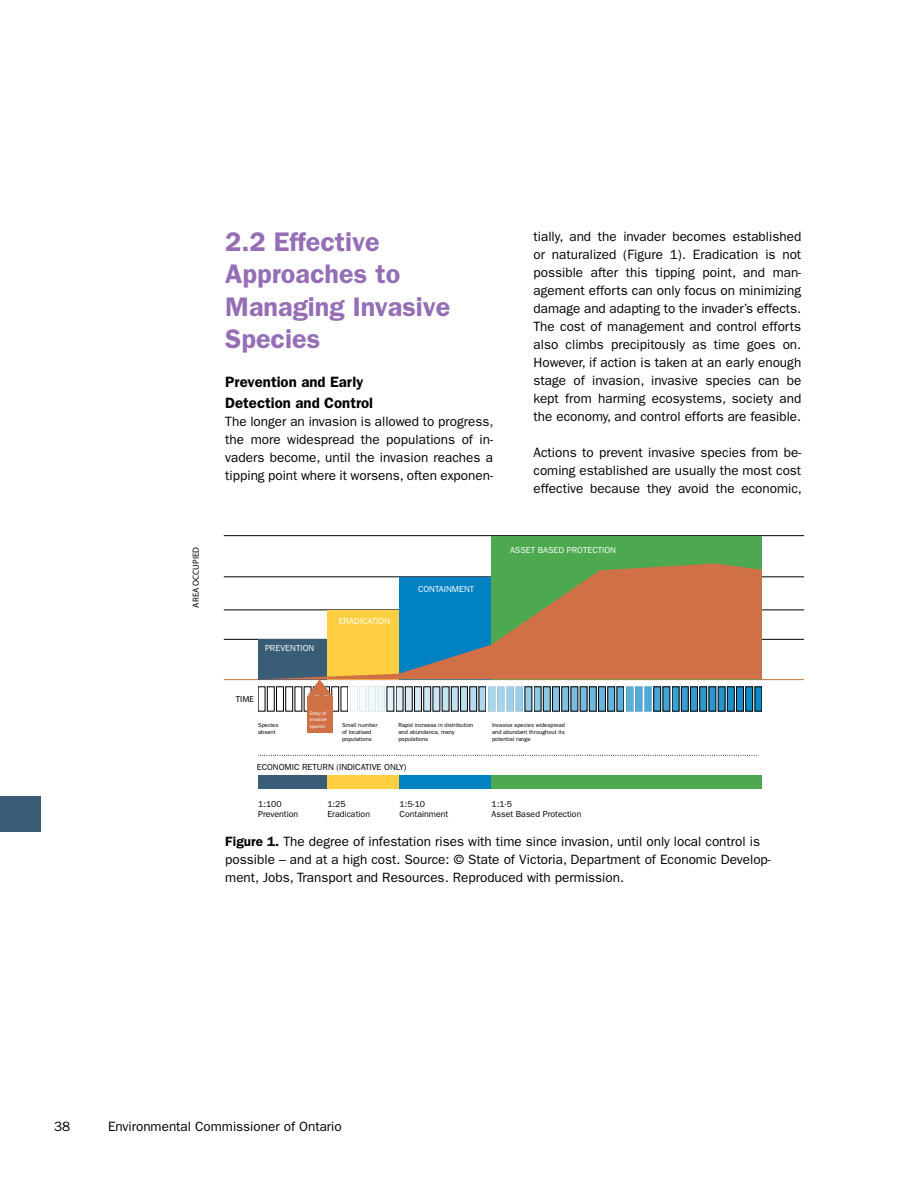
<style>
.page{position:relative;width:918px;height:1188px;background:#fff}
.page>*{position:absolute;margin:0;border:0;box-sizing:border-box;transform-origin:0 0}
.t1{font:600 27px/32.4px "ITC Franklin Gothic Std";color:#956eb6}
.t2{font:600 15px/21px "ITC Franklin Gothic Std";color:#000}
.t3{font:13.5px/18px "ITC Franklin Gothic Std";color:#000;text-align:justify}
.t4{font:8.85px/10.5px "ITC Franklin Gothic Std";color:#000}
.t5{font:8.85px "ITC Franklin Gothic Std";color:#fff}
.t6{font:8.85px "ITC Franklin Gothic Std Dm Cd";color:#000}
.t7{font:5.85px/7.1px "ITC Franklin Gothic Std";color:#000}
.t8{font:5.1px/6.1px "ITC Franklin Gothic Std Hvy";color:#fff;text-align:justify}
.s1{font-weight:600}
</style>
<div class="page">
<div style="left:0;top:796px;width:40px;height:36px;background:#395d76"></div>
<hr style="left:224px;top:535px;width:580px;height:1px;background:#000">
<hr style="left:224px;top:577px;width:580px;height:1px;background:#000">
<hr style="left:224px;top:610px;width:580px;height:1px;background:#000">
<hr style="left:224px;top:639px;width:580px;height:1px;background:#000">
<hr style="left:224px;top:679px;width:580px;height:1px;background:#cf7046">
<div style="left:267px;top:687px;width:7px;height:24px;border:1px solid #000"></div>
<div style="left:276px;top:687px;width:8px;height:24px;border:1px solid #000"></div>
<div style="left:332px;top:687px;width:7px;height:24px;border:1px solid #000"></div>
<svg style="left:341px;top:687px;width:44px;height:24px"></svg>
<div style="left:405px;top:687px;width:7px;height:24px;border:1px solid #000"></div>
<div style="left:414px;top:687px;width:8px;height:24px;border:1px solid #000"></div>
<div style="left:424px;top:687px;width:7px;height:24px;border:1px solid #000"></div>
<div style="left:451px;top:687px;width:7px;height:24px;border:1px solid #000"></div>
<div style="left:460px;top:687px;width:8px;height:24px;border:1px solid #000"></div>
<div style="left:470px;top:687px;width:7px;height:24px;border:1px solid #000"></div>
<svg style="left:488px;top:687px;width:35px;height:24px"></svg>
<div style="left:543px;top:687px;width:7px;height:24px;border:1px solid #000"></div>
<div style="left:552px;top:687px;width:8px;height:24px;border:1px solid #000"></div>
<div style="left:562px;top:687px;width:7px;height:24px;border:1px solid #000"></div>
<svg style="left:580px;top:687px;width:28px;height:24px"></svg>
<img style="left:610px;top:689px;width:3px;height:20px">
<div style="left:608px;top:687px;width:7px;height:24px;border:1px solid #000"></div>
<img style="left:619px;top:689px;width:3px;height:20px">
<svg style="left:626px;top:687px;width:28px;height:24px"></svg>
<img style="left:656px;top:689px;width:3px;height:20px">
<div style="left:654px;top:687px;width:7px;height:24px;border:1px solid #000"></div>
<img style="left:665px;top:689px;width:3px;height:20px">
<img style="left:674px;top:689px;width:3px;height:20px">
<img style="left:683px;top:689px;width:3px;height:20px">
<div style="left:681px;top:687px;width:7px;height:24px;border:1px solid #000"></div>
<img style="left:692px;top:689px;width:4px;height:20px">
<div style="left:690px;top:687px;width:8px;height:24px;border:1px solid #000"></div>
<img style="left:702px;top:689px;width:3px;height:20px">
<div style="left:700px;top:687px;width:7px;height:24px;border:1px solid #000"></div>
<img style="left:711px;top:689px;width:3px;height:20px">
<img style="left:720px;top:689px;width:3px;height:20px">
<img style="left:729px;top:689px;width:3px;height:20px">
<div style="left:727px;top:687px;width:7px;height:24px;border:1px solid #000"></div>
<img style="left:738px;top:689px;width:4px;height:20px">
<div style="left:736px;top:687px;width:8px;height:24px;border:1px solid #000"></div>
<svg style="left:746px;top:687px;width:9px;height:24px"></svg>
<img style="left:757px;top:689px;width:3px;height:20px">
<div style="left:258px;top:775px;width:69px;height:14px;background:#395d76"></div>
<div style="left:327px;top:775px;width:72px;height:14px;background:#ffcf41"></div>
<div style="left:399px;top:775px;width:92px;height:14px;background:#0081c3"></div>
<div style="left:491px;top:775px;width:271px;height:14px;background:#4ca950"></div>
<div style="left:491px;top:536px;width:271px;height:143px;background:#4ca950"></div>
<svg style="left:258px;top:563px;width:504px;height:116px;fill:#cf7046"></svg>
<svg style="left:258px;top:755px;width:501px;height:1px"></svg>
<svg style="left:277px;top:679px;width:55px;height:32px"></svg>
<div style="left:307px;top:696px;width:25px;height:36px;background:#cf7046"></div>
<p class="t6" style="left:191px;top:608px;width:62px;rotate:-90deg">AREA OCCUPIED</p>
<h1 class="t1" style="left:225px;top:225px;width:227px">2.2 Effective<br>Approaches to<br>Managing Invasive<br>Species</h1>
<p class="t2" style="left:225px;top:371px;width:149px">Prevention and Early<br>Detection and Control</p>
<p class="t3" style="left:225px;top:412px;width:270px">The longer an invasion is allowed to progress, the more widespread the populations of in&shy;vaders become, until the invasion reaches a tipping point where it worsens, often exponen-</p>
<p class="t3" style="left:534px;top:228px;width:269px">tially, and the invader becomes established or naturalized (Figure 1). Eradication is not possible after this tipping point, and man&shy;agement efforts can only focus on minimizing damage and adapting to the invader’s effects.<br>The cost of management and control efforts also climbs precipitously as time goes on.<br>However, if action is taken at an early enough stage of invasion, invasive species can be kept from harming ecosystems, society and the economy, and control efforts are feasible.</p>
<p class="t3" style="left:534px;top:444px;width:270px">Actions to prevent invasive species from be&shy;coming established are usually the most cost effective because they avoid the economic,</p>
<p class="t5" style="left:265px;top:643px;width:51px">PREVENTION</p>
<p class="t6" style="left:236px;top:694px;width:19px">TIME</p>
<p class="t5" style="left:339px;top:616px;width:53px">ERADICATION</p>
<p class="t5" style="left:418px;top:584px;width:58px">CONTAINMENT</p>
<p class="t5" style="left:510px;top:545px;width:108px">ASSET BASED PROTECTION</p>
<p class="t8" style="left:310px;top:710px;width:19px">Entry of invasive species</p>
<p class="t7" style="left:258px;top:722px;width:22px">Species absent</p>
<p class="t7" style="left:342px;top:722px;width:37px">Small number of localised populations</p>
<p class="t7" style="left:398px;top:722px;width:76px">Rapid increase in distribution and abundance, many populations</p>
<p class="t7" style="left:492px;top:722px;width:75px;text-align:justify">Invasive species widespread and abundant throughout its potential range</p>
<p class="t4" style="left:257px;top:761px;width:151px">ECONOMIC RETURN (INDICATIVE ONLY)</p>
<p class="t4" style="left:258px;top:799px;width:42px">1:100<br>Prevention</p>
<p class="t4" style="left:327px;top:799px;width:44px">1:25<br>Eradication</p>
<p class="t4" style="left:400px;top:799px;width:50px">1:5-10<br>Containment</p>
<p class="t4" style="left:492px;top:799px;width:91px">1:1-5<br>Asset Based Protection</p>
<p class="t3" style="left:225px;top:833px;width:547px;text-align:left"><span class="s1">Figure 1.</span> The degree of infestation rises with time since invasion, until only local control is possible – and at a high cost. Source: © State of Victoria, Department of Economic Develop&shy;ment, Jobs, Transport and Resources. Reproduced with permission.</p>
<p class="t3" style="left:54px;top:1117px;width:18px">38</p>
<p class="t3" style="left:108px;top:1117px;width:235px">Environmental Commissioner of Ontario</p>
</div>
